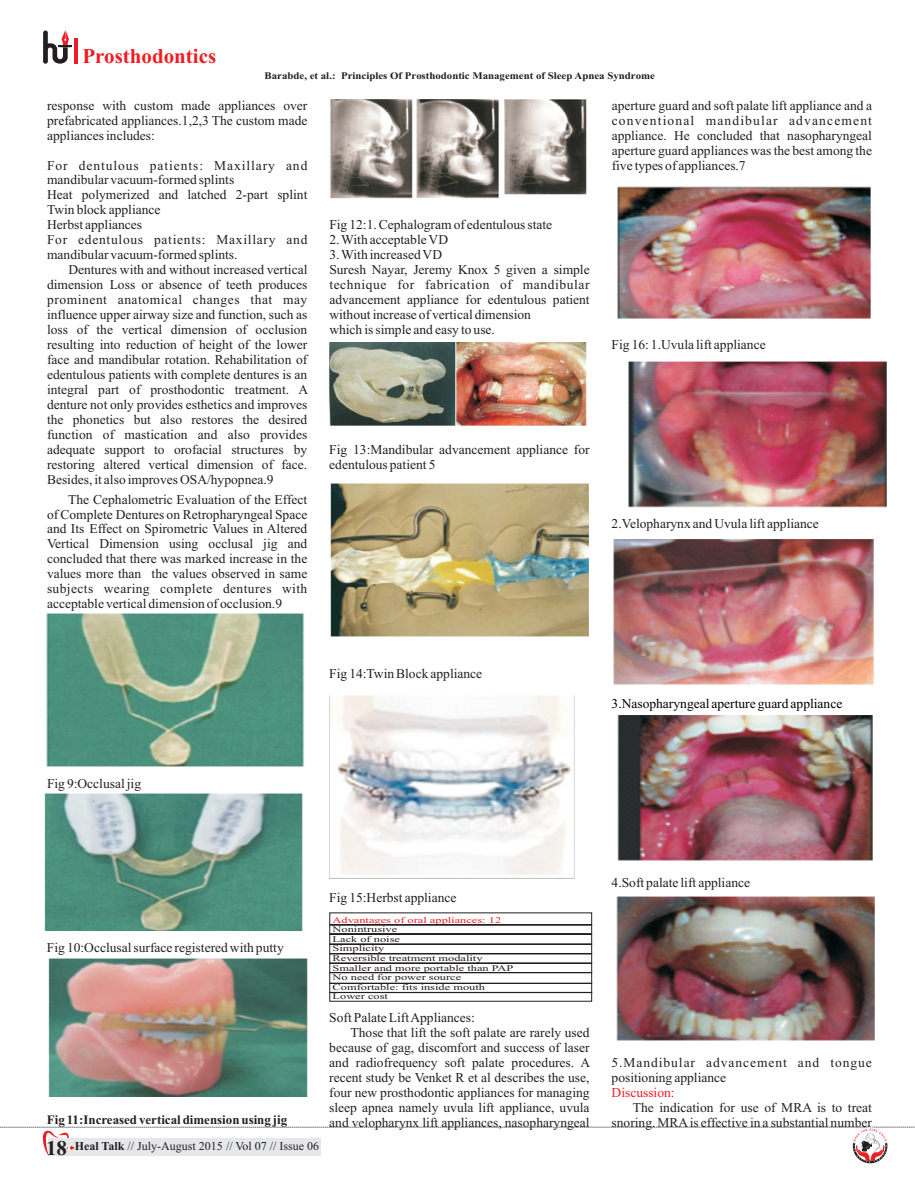
<style>
.page{position:relative;width:915px;height:1191px;background:#fff}
.page>*{position:absolute;margin:0;border:0;box-sizing:border-box;transform-origin:0 0}
.t1{font:700 21px "Times New Roman";color:#ee1d23}
.t2{font:13.5px/15px "Times New Roman";color:#231f20}
.t3{font:13.5px "Times New Roman";letter-spacing:.07em;color:#231f20}
.t4{font:13.5px "Times New Roman";color:#000}
.t5{font:13.5px "Times New Roman";letter-spacing:.045em;color:#231f20}
.t6{font:13.5px "Times New Roman";letter-spacing:.055em;color:#231f20}
.t7{font:13.5px "Times New Roman";letter-spacing:.085em;color:#231f20}
.t8{font:13.5px "Times New Roman";letter-spacing:.04em;color:#231f20}
.t9{font:13.5px "Times New Roman";color:#ee1d23}
.t10{font:700 12.9px "Times New Roman";color:#231f20}
.t11{font:12px "Times New Roman";color:#231f20}
.t12{font:700 10.05px "Times New Roman";color:#231f20;scale:1.08 1}
.t13{font:8.7px/9.6px "Times New Roman";color:#231f20;scale:1.43 1}
.t14{font:8.7px "Times New Roman";color:#ee1d23;scale:1.43 1}
.s1{font-weight:700;font-size:21px}
.s2{font-weight:700}
</style>
<div class="page">
<svg style="left:0;top:1126px;width:914px;height:37px"></svg>
<svg style="left:43px;top:30px;width:29px;height:34px"></svg>
<hr style="left:74px;top:38px;width:3px;height:26px;background:#ee1d23">
<div style="left:329px;top:924px;width:262px;height:1px;border:1px solid #231f20"></div>
<div style="left:329px;top:933px;width:262px;height:1px;border:1px solid #231f20"></div>
<div style="left:329px;top:944px;width:262px;height:1px;border:1px solid #231f20"></div>
<div style="left:329px;top:953px;width:262px;height:1px;border:1px solid #231f20"></div>
<div style="left:329px;top:963px;width:262px;height:1px;border:1px solid #231f20"></div>
<div style="left:329px;top:972px;width:262px;height:1px;border:1px solid #231f20"></div>
<div style="left:329px;top:983px;width:262px;height:1px;border:1px solid #231f20"></div>
<div style="left:329px;top:992px;width:262px;height:1px;border:1px solid #231f20"></div>
<img style="left:46px;top:613px;width:259px;height:153px">
<img style="left:45px;top:793px;width:257px;height:137px">
<img style="left:48px;top:958px;width:259px;height:138px">
<img style="left:330px;top:99px;width:257px;height:100px">
<img style="left:329px;top:342px;width:257px;height:84px">
<img style="left:331px;top:484px;width:257px;height:153px">
<img style="left:329px;top:695px;width:245px;height:183px">
<img style="left:617px;top:187px;width:252px;height:132px">
<img style="left:628px;top:361px;width:257px;height:147px">
<img style="left:613px;top:539px;width:260px;height:146px">
<img style="left:617px;top:716px;width:255px;height:145px">
<img style="left:616px;top:896px;width:257px;height:145px">
<h1 class="t1" style="left:82px;top:49px;width:135px">Prosthodontics</h1>
<p class="t2" style="left:47px;top:99px;width:262px">response with custom made appliances over</p>
<p class="t2" style="left:611px;top:99px;width:262px">aperture guard and soft palate lift appliance and a</p>
<p class="t2" style="left:47px;top:114px;width:262px">prefabricated appliances.1,2,3 The custom made</p>
<p class="t7" style="left:611px;top:115px;width:262px">conventional mandibular advancement</p>
<p class="t2" style="left:47px;top:129px;width:109px">appliances includes:</p>
<p class="t2" style="left:611px;top:129px;width:262px">appliance. He concluded that nasopharyngeal aperture guard appliances was the best among the</p>
<p class="t3" style="left:47px;top:160px;width:262px">For dentulous patients: Maxillary and</p>
<p class="t2" style="left:611px;top:159px;width:135px">five types of appliances.7</p>
<p class="t2" style="left:47px;top:174px;width:262px">mandibular vacuum-formed splints<br>Heat polymerized and latched 2-part splint<br>Twin block appliance<br>Herbst appliances</p>
<p class="t12" style="left:264px;top:72px;width:363px">Barabde, et al.: Principles Of Prosthodontic Management of Sleep Apnea Syndrome</p>
<p class="t2" style="left:329px;top:219px;width:224px">Fig 12:1. Cephalogram of edentulous state</p>
<p class="t6" style="left:47px;top:235px;width:262px">For edentulous patients: Maxillary and</p>
<p class="t2" style="left:329px;top:233px;width:120px">2. With acceptable VD</p>
<p class="t2" style="left:47px;top:248px;width:192px">mandibular vacuum-formed splints.</p>
<p class="t2" style="left:329px;top:248px;width:114px">3. With increased VD</p>
<p class="t2" style="left:68px;top:263px;width:240px">Dentures with and without increased vertical</p>
<p class="t2" style="left:329px;top:263px;width:262px">Suresh Nayar, Jeremy Knox 5 given a simple</p>
<p class="t2" style="left:47px;top:278px;width:262px">dimension Loss or absence of teeth produces</p>
<p class="t5" style="left:329px;top:280px;width:262px">technique for fabrication of mandibular</p>
<p class="t8" style="left:47px;top:295px;width:262px">prominent anatomical changes that may</p>
<p class="t2" style="left:329px;top:293px;width:262px">advancement appliance for edentulous patient</p>
<p class="t2" style="left:47px;top:308px;width:262px">influence upper airway size and function, such as</p>
<p class="t2" style="left:329px;top:308px;width:203px">without increase of vertical dimension</p>
<p class="t2" style="left:47px;top:323px;width:262px">loss of the vertical dimension of occlusion</p>
<p class="t2" style="left:329px;top:323px;width:167px">which is simple and easy to use.</p>
<p class="t2" style="left:47px;top:338px;width:262px">resulting into reduction of height of the lower</p>
<p class="t2" style="left:611px;top:338px;width:155px">Fig 16: 1.Uvula lift appliance</p>
<p class="t2" style="left:47px;top:353px;width:262px;text-align:justify">face and mandibular rotation. Rehabilitation of edentulous patients with complete dentures is an integral part of prosthodontic treatment. A denture not only provides esthetics and improves the phonetics but also restores the desired function of mastication and also provides adequate support to orofacial structures by</p>
<p class="t2" style="left:329px;top:443px;width:262px">Fig 13:Mandibular advancement appliance for</p>
<p class="t2" style="left:47px;top:458px;width:262px">restoring altered vertical dimension of face.</p>
<p class="t2" style="left:329px;top:458px;width:108px">edentulous patient 5</p>
<p class="t2" style="left:68px;top:470px;width:240px;line-height:20px;text-indent:-21px">Besides, it also improves OSA/hypopnea.9<br>The Cephalometric Evaluation of the Effect</p>
<p class="t2" style="left:47px;top:508px;width:262px">of Complete Dentures on Retropharyngeal Space</p>
<p class="t2" style="left:47px;top:523px;width:262px;text-align:justify">and Its Effect on Spirometric Values in Altered Vertical Dimension using occlusal jig and concluded that there was marked increase in the values more than the values observed in same subjects wearing complete dentures with acceptable vertical dimension of occlusion.9</p>
<p class="t2" style="left:329px;top:667px;width:154px">Fig 14:Twin Block appliance</p>
<p class="t2" style="left:47px;top:777px;width:96px">Fig 9:Occlusal jig</p>
<p class="t2" style="left:47px;top:941px;width:238px">Fig 10:Occlusal surface registered with putty</p>
<p class="t2" style="left:329px;top:891px;width:129px">Fig 15:Herbst appliance</p>
<p class="t14" style="left:332px;top:916px;width:119px">Advantages of oral appliances: 12</p>
<p class="t13" style="left:332px;top:925px;width:128px">Nonintrusive<br>Lack of noise<br>Simplicity<br>Reversible treatment modality<br>Smaller and more portable than PAP<br>No need for power source<br>Comfortable: fits inside mouth<br>Lower cost</p>
<p class="t2" style="left:611px;top:518px;width:209px">2.Velopharynx and Uvula lift appliance</p>
<p class="t4" style="left:611px;top:698px;width:232px">3.Nasopharyngeal aperture guard appliance</p>
<p class="t2" style="left:611px;top:876px;width:140px">4.Soft palate lift appliance</p>
<p class="t2" style="left:329px;top:1011px;width:147px">Soft Palate Lift Appliances:</p>
<p class="t2" style="left:350px;top:1026px;width:240px">Those that lift the soft palate are rarely used</p>
<p class="t2" style="left:329px;top:1041px;width:262px">because of gag, discomfort and success of laser</p>
<p class="t2" style="left:329px;top:1056px;width:262px">and radiofrequency soft palate procedures. A</p>
<p class="t3" style="left:611px;top:1057px;width:262px">5.Mandibular advancement and tongue</p>
<p class="t2" style="left:329px;top:1071px;width:262px">recent study be Venket R et al describes the use,</p>
<p class="t2" style="left:611px;top:1071px;width:116px">positioning appliance</p>
<p class="t2" style="left:329px;top:1086px;width:262px">four new prosthodontic appliances for managing sleep apnea namely uvula lift appliance, uvula</p>
<p class="t9" style="left:611px;top:1087px;width:65px">Discussion:</p>
<p class="t2" style="left:632px;top:1101px;width:240px">The indication for use of MRA is to treat</p>
<p class="t10" style="left:47px;top:1115px;width:242px">Fig 11:Increased vertical dimension using jig</p>
<p class="t2" style="left:329px;top:1116px;width:262px">and velopharynx lift appliances, nasopharyngeal</p>
<p class="t2" style="left:611px;top:1116px;width:262px">snoring. MRAis effective in a substantial number</p>
<p class="t11" style="left:46px;top:1141px;width:275px"><span class="s1">18</span> <span class="s2">Heal Talk</span> // July-August 2015 // Vol 07 // Issue 06</p>
</div>
